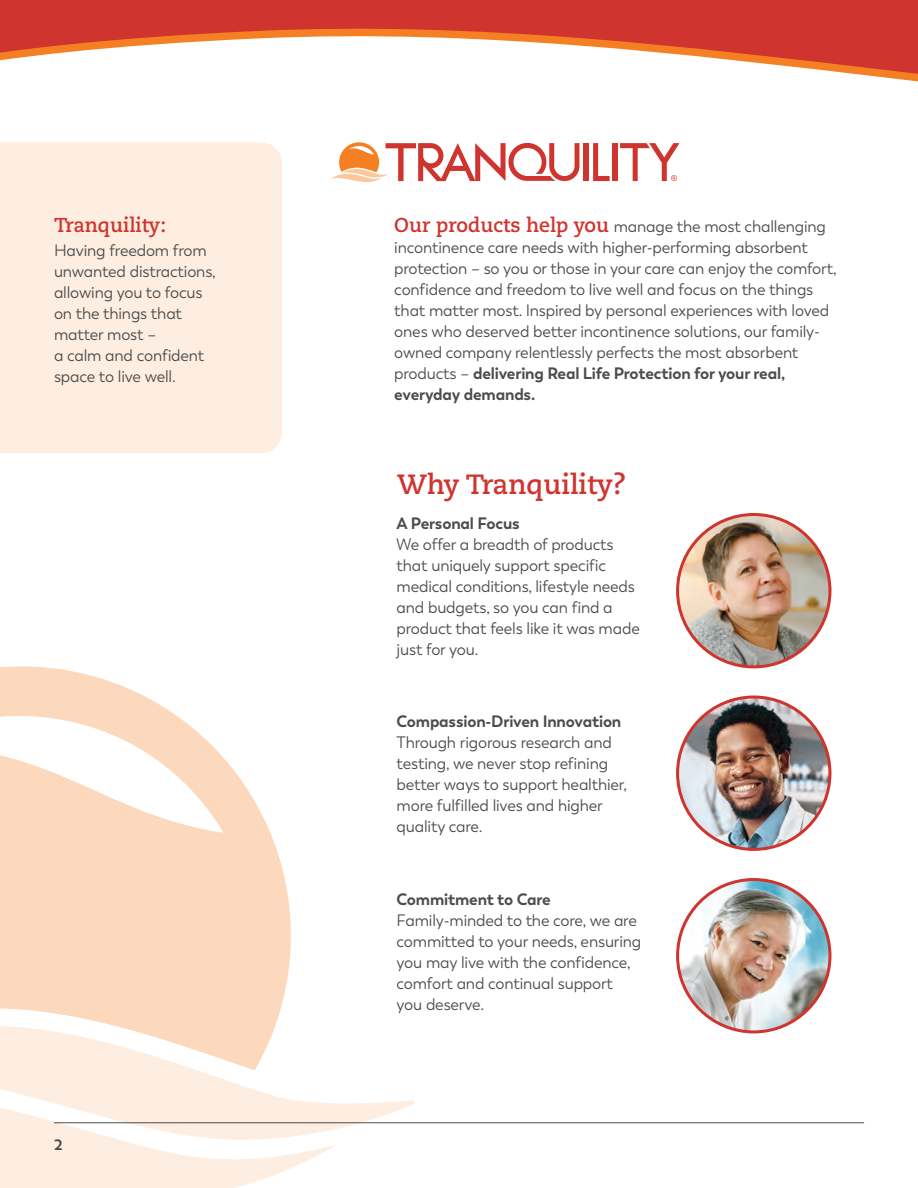
<style>
.page{position:relative;width:918px;height:1188px;background:#fff}
.page>*{position:absolute;margin:0;border:0;box-sizing:border-box;transform-origin:0 0}
.t1{font:700 27.75px "Caecilia LT Pro 75";color:#cf342e}
.t2{font:700 20.1px "Caecilia LT Pro 75";color:#cf342e}
.t3{font:16.5px/21px "Boston";letter-spacing:-.01em;color:#4b4c4d}
.t4{font:700 16.5px "Boston";letter-spacing:-.01em;color:#4b4c4d}
.t5{font:700 15px "Boston";color:#4b4c4d}
.s1{font-family:"Caecilia LT Pro 75";font-weight:700;font-size:20.1px;color:#cf342e}
.s2{font-weight:700}
</style>
<div class="page">
<img style="left:678px;top:880px;width:152px;height:152px;border-radius:76px">
<div style="left:676px;top:878px;width:155px;height:155px;border:3px solid #cf342e;border-radius:50%"></div>
<img style="left:678px;top:697px;width:152px;height:152px;border-radius:76px">
<div style="left:676px;top:696px;width:155px;height:155px;border:3px solid #cf342e;border-radius:50%"></div>
<img style="left:678px;top:514px;width:152px;height:153px;border-radius:76px">
<div style="left:676px;top:513px;width:155px;height:155px;border:3px solid #cf342e;border-radius:50%"></div>
<svg style="left:0;top:0;width:918px;height:144px"></svg>
<svg style="left:593px;top:143px;width:17px;height:38px"></svg>
<div style="left:584px;top:143px;width:5px;height:38px;background:#cf342e"></div>
<div style="left:613px;top:143px;width:5px;height:38px;background:#cf342e"></div>
<svg style="left:620px;top:143px;width:59px;height:38px"></svg>
<svg style="left:330px;top:142px;width:249px;height:40px"></svg>
<svg style="left:0;top:666px;width:291px;height:360px;fill:#fcd9bd"></svg>
<svg style="left:0;top:1140px;width:335px;height:48px"></svg>
<svg style="left:0;top:1026px;width:414px;height:114px;fill:#feeee1"></svg>
<hr style="left:54px;top:1123px;width:810px;height:1px;background:#4b4c4d">
<div style="left:0;top:142px;width:282px;height:311px;background:#feeee1"></div>
<p class="t2" style="left:54px;top:211px;width:114px">Tranquility:</p>
<p class="t3" style="left:54px;top:240px;width:163px">Having freedom from unwanted distractions, allowing you to focus on the things that matter most –<br>a calm and confident space to live well.</p>
<p class="t5" style="left:54px;top:1135px;width:10px">2</p>
<p class="t3" style="left:394px;top:216px;width:444px"><span class="s1">Our products help you</span> manage the most challenging incontinence care needs with higher-performing absorbent protection – so you or those in your care can enjoy the comfort, confidence and freedom to live well and focus on the things that matter most. Inspired by personal experiences with loved ones who deserved better incontinence solutions, our family&shy;owned company relentlessly perfects the most absorbent products – <span class="s2">delivering Real Life Protection for your real, everyday demands.</span></p>
<p class="t1" style="left:397px;top:465px;width:230px">Why Tranquility?</p>
<p class="t4" style="left:397px;top:513px;width:125px">A Personal Focus</p>
<p class="t3" style="left:397px;top:534px;width:245px">We offer a breadth of products that uniquely support specific medical conditions, lifestyle needs and budgets, so you can find a product that feels like it was made just for you.</p>
<p class="t4" style="left:397px;top:711px;width:226px">Compassion-Driven Innovation</p>
<p class="t3" style="left:397px;top:732px;width:232px">Through rigorous research and testing, we never stop refining better ways to support healthier, more fulfilled lives and higher quality care.</p>
<p class="t4" style="left:397px;top:889px;width:156px">Commitment to Care</p>
<p class="t3" style="left:397px;top:910px;width:246px">Family-minded to the core, we are committed to your needs, ensuring you may live with the confidence, comfort and continual support you deserve.</p>
</div>
